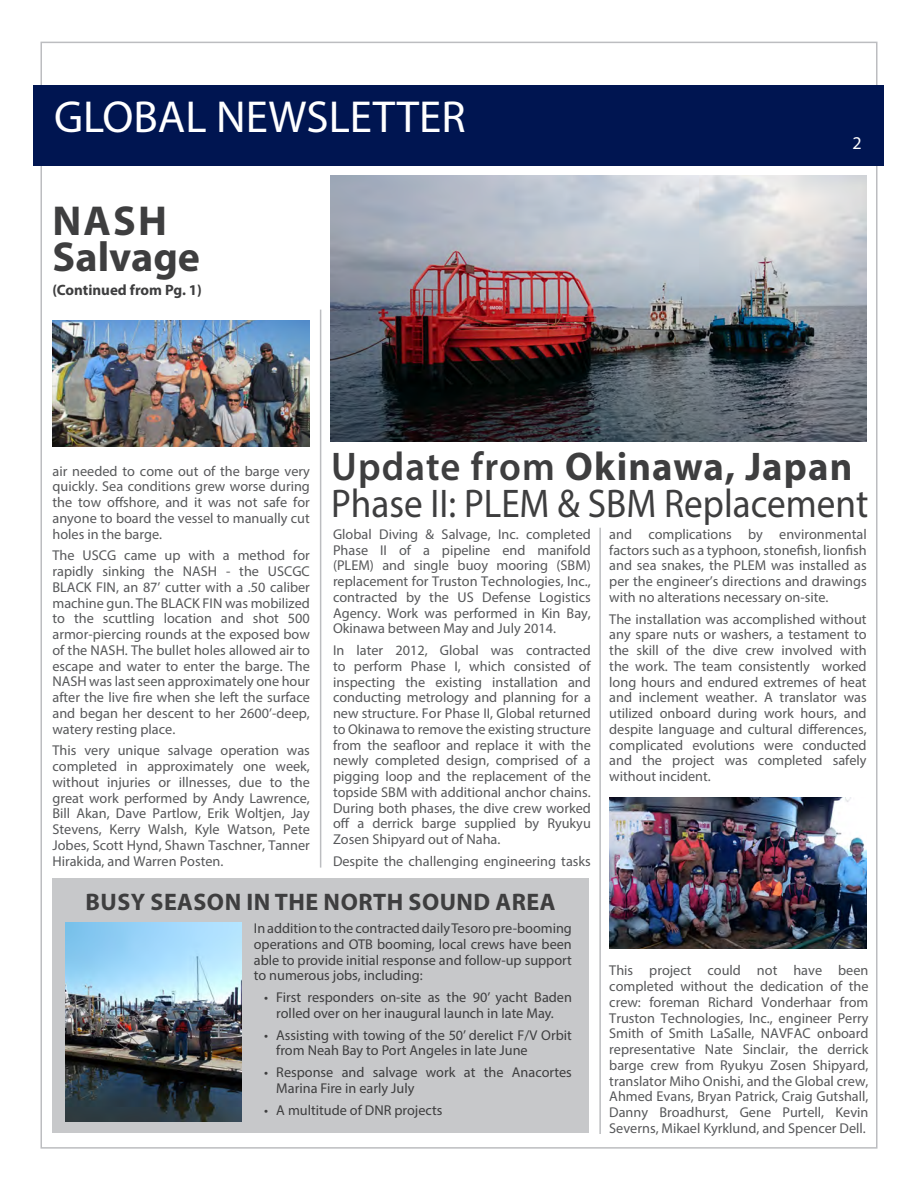
<style>
.page{position:relative;width:918px;height:1188px;background:#fff}
.page>*{position:absolute;margin:0;border:0;box-sizing:border-box;transform-origin:0 0}
.t1{font:45px "Myriad Pro";color:#fff}
.t2{font:700 42px "Myriad Pro";color:#3e3e3f}
.t3{font:40.2px "Myriad Pro";color:#3e3e3f;scale:.93 1}
.t4{font:700 40.2px "Myriad Pro";letter-spacing:.03em;color:#3e3e3f;scale:.96 1}
.t5{font:700 24px "Myriad Pro";letter-spacing:.02em;color:#3e3e3f}
.t6{font:18px "Myriad Pro";color:#fff}
.t7{font:700 15px "Myriad Pro";color:#3e3e3f}
.t8{font:14.25px/15.8px "Myriad Pro";color:#57585a;text-align:justify}
.t9{font:14.25px/15.8px "Myriad Pro";color:#3e3e3f}
.s1{font-weight:600}
</style>
<div class="page">
<img style="left:331px;top:176px;width:536px;height:266px">
<div style="left:34px;top:85px;width:850px;height:81px;background:#001551"></div>
<hr style="left:320px;top:310px;width:1px;height:558px;background:#bcbdc0">
<hr style="left:599px;top:528px;width:2px;height:606px;background:#bcbdc0">
<div style="left:52px;top:878px;width:537px;height:254px;background:#c7c8ca"></div>
<img style="left:66px;top:923px;width:175px;height:198px">
<img style="left:52px;top:320px;width:258px;height:126px">
<img style="left:609px;top:797px;width:258px;height:152px">
<p class="t1" style="left:54px;top:90px;width:413px">GLOBAL NEWSLETTER</p>
<p class="t2" style="left:52px;top:193px;width:116px">NASH</p>
<p class="t2" style="left:52px;top:229px;width:149px">Salvage</p>
<p class="t7" style="left:52px;top:280px;width:151px">(Continued from Pg. 1)</p>
<p class="t6" style="left:853px;top:132px;width:11px">2</p>
<p class="t8" style="left:52px;top:463px;width:259px">air needed to come out of the barge very quickly. Sea conditions grew worse during the tow offshore, and it was not safe for anyone to board the vessel to manually cut holes in the barge.</p>
<p class="t8" style="left:52px;top:548px;width:259px">The USCG came up with a method for rapidly sinking the NASH - the USCGC BLACK FIN, an 87’ cutter with a .50 caliber machine gun. The BLACK FIN was mobilized to the scuttling location and shot 500 armor-piercing rounds at the exposed bow of the NASH. The bullet holes allowed air to escape and water to enter the barge. The NASH was last seen approximately one hour after the live fire when she left the surface and began her descent to her 2600’-deep, watery resting place.</p>
<p class="t8" style="left:52px;top:742px;width:259px">This very unique salvage operation was completed in approximately one week, without injuries or illnesses, due to the great work performed by Andy Lawrence, Bill Akan, Dave Partlow, Erik Woltjen, Jay Stevens, Kerry Walsh, Kyle Watson, Pete Jobes, Scott Hynd, Shawn Taschner, Tanner Hirakida, and Warren Posten.</p>
<p class="t4" style="left:331px;top:440px;width:544px"><span class="s1">Update from</span> Okinawa, Japan</p>
<p class="t3" style="left:331px;top:479px;width:579px">Phase II: PLEM &amp; SBM Replacement</p>
<p class="t8" style="left:333px;top:526px;width:259px">Global Diving &amp; Salvage, Inc. completed Phase II of a pipeline end manifold (PLEM) and single buoy mooring (SBM) replacement for Truston Technologies, Inc., contracted by the US Defense Logistics Agency. Work was performed in Kin Bay, Okinawa between May and July 2014.</p>
<p class="t8" style="left:333px;top:642px;width:259px">In later 2012, Global was contracted to perform Phase I, which consisted of inspecting the existing installation and conducting metrology and planning for a new structure. For Phase II, Global returned to Okinawa to remove the existing structure from the seafloor and replace it with the newly completed design, comprised of a pigging loop and the replacement of the topside SBM with additional anchor chains.<br>During both phases, the dive crew worked off a derrick barge supplied by Ryukyu Zosen Shipyard out of Naha.</p>
<p class="t8" style="left:333px;top:853px;width:259px">Despite the challenging engineering tasks</p>
<p class="t8" style="left:609px;top:526px;width:259px">and complications by environmental factors such as a typhoon, stonefish, lionfish and sea snakes, the PLEM was installed as per the engineer’s directions and drawings with no alterations necessary on-site.</p>
<p class="t8" style="left:609px;top:611px;width:259px">The installation was accomplished without any spare nuts or washers, a testament to the skill of the dive crew involved with the work. The team consistently worked long hours and endured extremes of heat and inclement weather. A translator was utilized onboard during work hours, and despite language and cultural differences, complicated evolutions were conducted and the project was completed safely without incident.</p>
<p class="t5" style="left:86px;top:886px;width:472px">BUSY SEASON IN THE NORTH SOUND AREA</p>
<p class="t9" style="left:254px;top:920px;width:320px;text-align:justify">In addition to the contracted daily Tesoro pre-booming operations and OTB booming, local crews have been able to provide initial response and follow-up support to numerous jobs, including:</p>
<p class="t9" style="left:264px;top:989px;width:309px;text-align:center">• First responders on-site as the 90’ yacht Baden rolled over on her inaugural launch in late May.</p>
<p class="t9" style="left:276px;top:1027px;width:297px;text-indent:-12px">• Assisting with towing of the 50’ derelict F/V Orbit from Neah Bay to Port Angeles in late June</p>
<p class="t9" style="left:276px;top:1064px;width:297px;text-indent:-12px">• Response and salvage work at the Anacortes<br>Marina Fire in early July</p>
<p class="t9" style="left:264px;top:1102px;width:180px">• A multitude of DNR projects</p>
<p class="t8" style="left:609px;top:963px;width:261px">This project could not have been completed without the dedication of the crew: foreman Richard Vonderhaar from Truston Technologies, Inc., engineer Perry Smith of Smith LaSalle, NAVFAC onboard representative Nate Sinclair, the derrick barge crew from Ryukyu Zosen Shipyard, translator Miho Onishi, and the Global crew, Ahmed Evans, Bryan Patrick, Craig Gutshall, Danny Broadhurst, Gene Purtell, Kevin Severns, Mikael Kyrklund, and Spencer Dell.</p>
</div>
